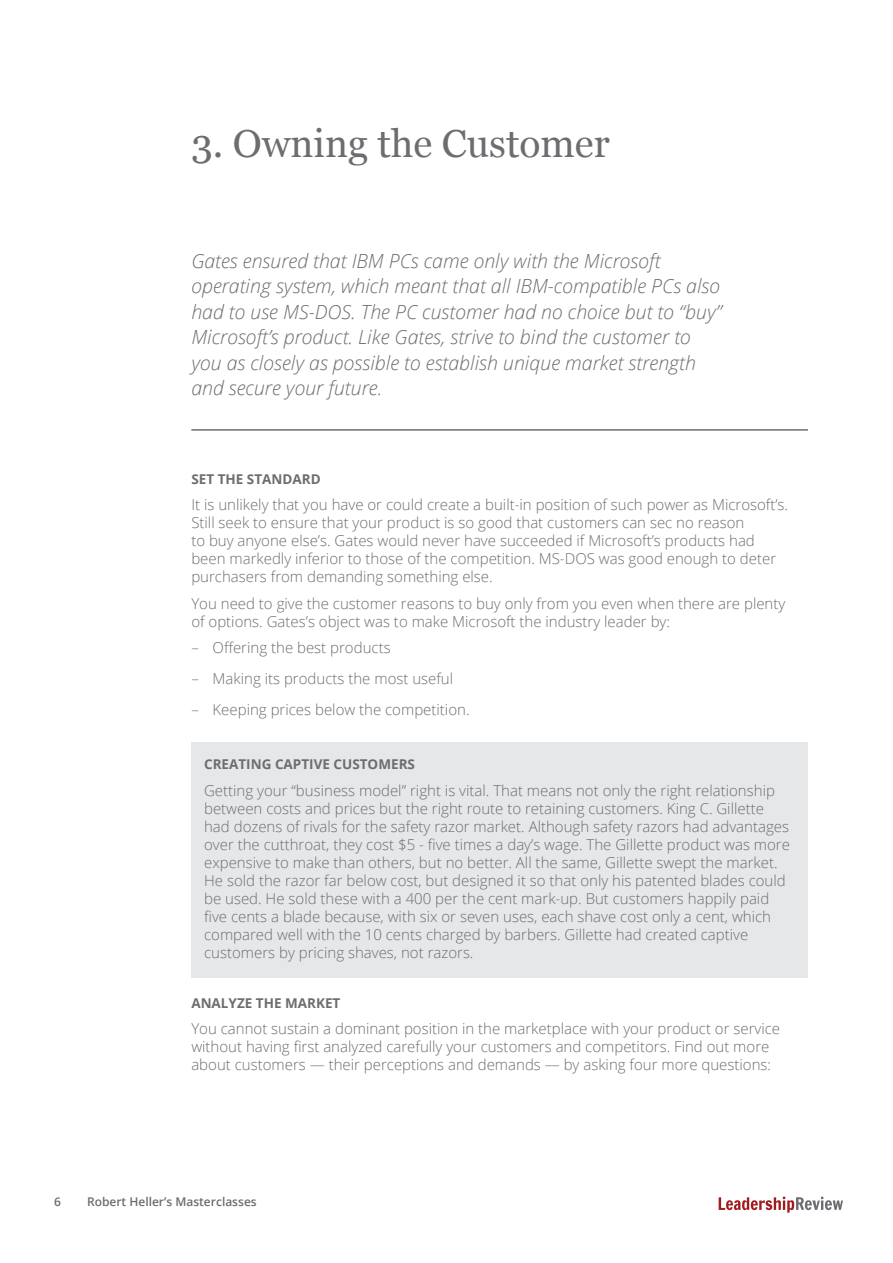
<style>
.page{position:relative;width:893px;height:1263px;background:#fff}
.page>*{position:absolute;margin:0;border:0;box-sizing:border-box;transform-origin:0 0}
.t1{font:39px "Georgia";color:#6c6d70}
.intro{font:italic 300 19.5px/25.5px "Open Sans";color:#6c6d70}
.feature{font:300 15px/18px "Open Sans";color:#6c6d70}
.body{font:300 15px/18px "Open Sans";color:#6c6d70}
.buls{font:300 15px "Open Sans";color:#6c6d70}
.h_feature{font:700 13.5px "Open Sans";color:#6c6d70}
.t2{font:600 12px "Open Sans";color:#6c6d70}
</style>
<div class="page">
<svg style="left:719px;top:1197px;width:124px;height:16px"></svg>
<hr style="left:191px;top:429px;width:617px;height:2px;background:#6c6d70">
<div style="left:191px;top:742px;width:617px;height:47px;background:#e6e7e9"></div>
<div style="left:191px;top:771px;width:617px;height:207px;background:#e6e7e9"></div>
<p class="t1" style="left:191px;top:115px;width:420px">3. Owning the Customer</p>
<p class="intro" style="left:191px;top:247px;width:532px">Gates ensured that IBM PCs came only with the Microsoft operating system, which meant that all IBM-compatible PCs also had to use MS-DOS. The PC customer had no choice but to “buy” Microsoft’s product. Like Gates, strive to bind the customer to you as closely as possible to establish unique market strength and secure your future.</p>
<p class="h_feature" style="left:191px;top:469px;width:131px">SET THE STANDARD</p>
<p class="body" style="left:191px;top:495px;width:598px">It is unlikely that you have or could create a built-in position of such power as Microsoft’s.<br>Still seek to ensure that your product is so good that customers can sec no reason<br>to buy anyone else’s. Gates would never have succeeded if Microsoft’s products had been markedly inferior to those of the competition. MS-DOS was good enough to deter purchasers from demanding something else.</p>
<p class="body" style="left:191px;top:594px;width:595px">You need to give the customer reasons to buy only from you even when there are plenty of options. Gates’s object was to make Microsoft the industry leader by:</p>
<p class="buls" style="left:191px;top:637px;width:201px">– Offering the best products</p>
<p class="buls" style="left:191px;top:668px;width:263px">– Making its products the most useful</p>
<p class="buls" style="left:191px;top:699px;width:280px">– Keeping prices below the competition.</p>
<p class="h_feature" style="left:204px;top:755px;width:212px">CREATING CAPTIVE CUSTOMERS</p>
<p class="feature" style="left:204px;top:781px;width:587px">Getting your “business model” right is vital. That means not only the right relationship between costs and prices but the right route to retaining customers. King C. Gillette had dozens of rivals for the safety razor market. Although safety razors had advantages over the cutthroat, they cost $5 - five times a day’s wage. The Gillette product was more expensive to make than others, but no better. All the same, Gillette swept the market.<br>He sold the razor far below cost, but designed it so that only his patented blades could be used. He sold these with a 400 per the cent mark-up. But customers happily paid five cents a blade because, with six or seven uses, each shave cost only a cent, which compared well with the 10 cents charged by barbers. Gillette had created captive customers by pricing shaves, not razors.</p>
<p class="h_feature" style="left:191px;top:993px;width:151px">ANALYZE THE MARKET</p>
<p class="body" style="left:191px;top:1019px;width:590px">You cannot sustain a dominant position in the marketplace with your product or service without having first analyzed carefully your customers and competitors. Find out more about customers — their perceptions and demands — by asking four more questions:</p>
<p class="t2" style="left:54px;top:1193px;width:8px">6</p>
<p class="t2" style="left:87px;top:1193px;width:171px">Robert Heller’s Masterclasses</p>
</div>
